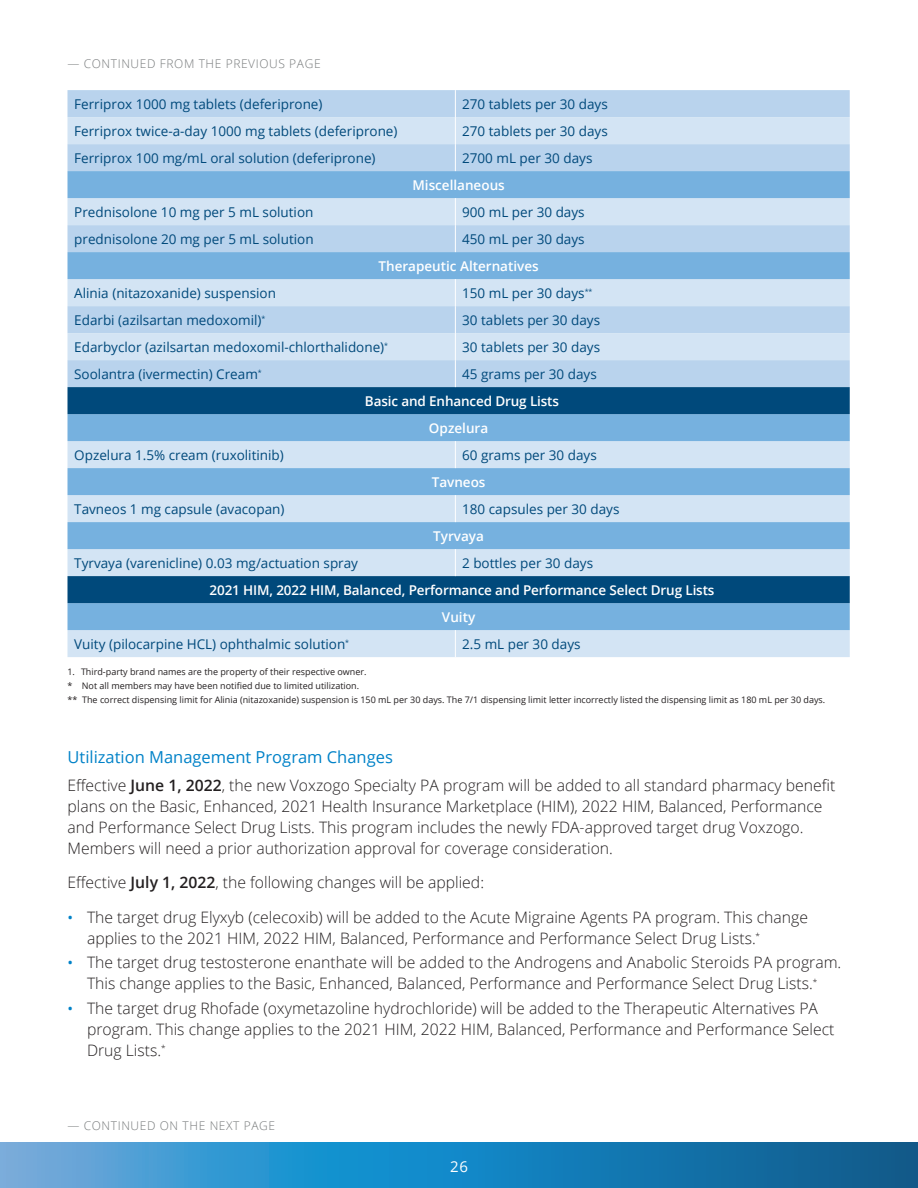
<style>
.page{position:relative;width:918px;height:1188px;background:#fff}
.page>*{position:absolute;margin:0;border:0;box-sizing:border-box;transform-origin:0 0}
.NL_subhead{font:16.5px "Open Sans";color:#0082c8}
.NL_Body{font:300 15.75px/21px "Open Sans";color:#231f20}
.t1{font:15px "Open Sans";color:#fff}
.table_body{font:13.5px "Open Sans";color:#00497b}
.CHART_TEXT{font:600 13.5px "Open Sans";letter-spacing:-.01em;color:#fff}
.table_body-2{font:600 13.5px "Open Sans";color:#fff}
.NL_Body-2{font:300 12px "Open Sans";letter-spacing:.05em;color:#76797a}
.taglines{font:9px "Open Sans";color:#231f20}
.s1{font-weight:600}
.s2{font-weight:400;font-size:15px;color:#0082c8}
</style>
<div class="page">
<svg style="left:0;top:1142px;width:918px;height:46px;background:#2584bd"></svg>
<div style="left:68px;top:90px;width:782px;height:27px;background:#b9d3ed"></div>
<svg style="left:68px;top:117px;width:782px;height:540px;background:#cadef1"></svg>
<svg style="left:68px;top:171px;width:782px;height:459px;background:#abcdea"></svg>
<svg style="left:68px;top:387px;width:782px;height:216px;background:#7baacd"></svg>
<svg style="left:455px;top:90px;width:1px;height:81px"></svg>
<svg style="left:455px;top:198px;width:1px;height:54px"></svg>
<svg style="left:455px;top:279px;width:1px;height:108px"></svg>
<svg style="left:455px;top:441px;width:1px;height:27px"></svg>
<svg style="left:455px;top:495px;width:1px;height:27px"></svg>
<svg style="left:455px;top:549px;width:1px;height:27px"></svg>
<svg style="left:455px;top:630px;width:1px;height:27px"></svg>
<p class="NL_Body-2" style="left:68px;top:56px;width:255px">— CONTINUED FROM THE PREVIOUS PAGE</p>
<p class="table_body" style="left:74px;top:95px;width:250px">Ferriprox 1000 mg tablets (deferiprone)</p>
<p class="table_body" style="left:462px;top:95px;width:147px">270 tablets per 30 days</p>
<p class="table_body" style="left:74px;top:122px;width:325px">Ferriprox twice-a-day 1000 mg tablets (deferiprone)</p>
<p class="table_body" style="left:462px;top:122px;width:147px">270 tablets per 30 days</p>
<p class="table_body" style="left:74px;top:149px;width:303px">Ferriprox 100 mg/mL oral solution (deferiprone)</p>
<p class="table_body" style="left:462px;top:149px;width:132px">2700 mL per 30 days</p>
<p class="table_body-2" style="left:412px;top:176px;width:94px">Miscellaneous</p>
<p class="table_body" style="left:74px;top:203px;width:241px">Prednisolone 10 mg per 5 mL solution</p>
<p class="table_body" style="left:462px;top:203px;width:124px">900 mL per 30 days</p>
<p class="table_body" style="left:74px;top:230px;width:241px">prednisolone 20 mg per 5 mL solution</p>
<p class="table_body" style="left:462px;top:230px;width:124px">450 mL per 30 days</p>
<p class="table_body-2" style="left:378px;top:257px;width:162px">Therapeutic Alternatives</p>
<p class="table_body" style="left:74px;top:284px;width:203px">Alinia (nitazoxanide) suspension</p>
<p class="table_body" style="left:462px;top:284px;width:132px">150 mL per 30 days<sup>**</sup></p>
<p class="table_body" style="left:74px;top:311px;width:193px">Edarbi (azilsartan medoxomil)<sup>*</sup></p>
<p class="table_body" style="left:462px;top:311px;width:140px">30 tablets per 30 days</p>
<p class="table_body" style="left:74px;top:338px;width:315px">Edarbyclor (azilsartan medoxomil-chlorthalidone)<sup>*</sup></p>
<p class="table_body" style="left:462px;top:338px;width:140px">30 tablets per 30 days</p>
<p class="table_body" style="left:74px;top:365px;width:189px">Soolantra (ivermectin) Cream<sup>*</sup></p>
<p class="table_body" style="left:462px;top:365px;width:136px">45 grams per 30 days</p>
<p class="CHART_TEXT" style="left:365px;top:392px;width:196px">Basic and Enhanced Drug Lists</p>
<p class="table_body-2" style="left:429px;top:419px;width:61px">Opzelura</p>
<p class="table_body" style="left:74px;top:446px;width:211px">Opzelura 1.5% cream (ruxolitinib)</p>
<p class="table_body" style="left:462px;top:446px;width:136px">60 grams per 30 days</p>
<p class="table_body-2" style="left:432px;top:473px;width:55px">Tavneos</p>
<p class="table_body" style="left:74px;top:500px;width:212px">Tavneos 1 mg capsule (avacopan)</p>
<p class="table_body" style="left:462px;top:500px;width:159px">180 capsules per 30 days</p>
<p class="table_body-2" style="left:433px;top:527px;width:52px">Tyrvaya</p>
<p class="table_body" style="left:74px;top:554px;width:285px">Tyrvaya (varenicline) 0.03 mg/actuation spray</p>
<p class="table_body" style="left:462px;top:554px;width:132px">2 bottles per 30 days</p>
<p class="CHART_TEXT" style="left:210px;top:581px;width:506px">2021 HIM, 2022 HIM, Balanced, Performance and Performance Select Drug Lists</p>
<p class="table_body-2" style="left:442px;top:608px;width:35px">Vuity</p>
<p class="table_body" style="left:74px;top:635px;width:276px">Vuity (pilocarpine HCL) ophthalmic solution<sup>*</sup></p>
<p class="table_body" style="left:462px;top:635px;width:120px">2.5 mL per 30 days</p>
<p class="taglines" style="left:68px;top:665px;width:301px">1. Third-party brand names are the property of their respective owner.</p>
<p class="taglines" style="left:68px;top:679px;width:293px">* Not all members may have been notified due to limited utilization.</p>
<p class="taglines" style="left:68px;top:694px;width:759px">** The correct dispensing limit for Alinia (nitazoxanide) suspension is 150 mL per 30 days. The 7/1 dispensing limit letter incorrectly listed the dispensing limit as 180 mL per 30 days.</p>
<p class="NL_subhead" style="left:68px;top:746px;width:327px">Utilization Management Program Changes</p>
<p class="NL_Body" style="left:68px;top:774px;width:769px">Effective <span class="s1">June 1, 2022</span>, the new Voxzogo Specialty PA program will be added to all standard pharmacy benefit plans on the Basic, Enhanced, 2021 Health Insurance Marketplace (HIM), 2022 HIM, Balanced, Performance and Performance Select Drug Lists. This program includes the newly FDA-approved target drug Voxzogo.<br>Members will need a prior authorization approval for coverage consideration.</p>
<p class="NL_Body" style="left:68px;top:872px;width:418px">Effective <span class="s1">July 1, 2022</span>, the following changes will be applied:</p>
<p class="NL_Body" style="left:87px;top:906px;width:723px;text-indent:-20px"><span class="s2">•</span> The target drug Elyxyb (celecoxib) will be added to the Acute Migraine Agents PA program. This change applies to the 2021 HIM, 2022 HIM, Balanced, Performance and Performance Select Drug Lists.<sup>*</sup></p>
<p class="NL_Body" style="left:68px;top:952px;width:775px;text-align:center"><span class="s2">•</span> The target drug testosterone enanthate will be added to the Androgens and Anabolic Steroids PA program.<br>This change applies to the Basic, Enhanced, Balanced, Performance and Performance Select Drug Lists.<sup>*</sup></p>
<p class="NL_Body" style="left:87px;top:997px;width:749px;text-indent:-20px"><span class="s2">•</span> The target drug Rhofade (oxymetazoline hydrochloride) will be added to the Therapeutic Alternatives PA program. This change applies to the 2021 HIM, 2022 HIM, Balanced, Performance and Performance Select<br>Drug Lists.<sup>*</sup></p>
<p class="NL_Body-2" style="left:68px;top:1117px;width:209px">— CONTINUED ON THE NEXT PAGE</p>
<p class="t1" style="left:450px;top:1157px;width:19px">26</p>
</div>
